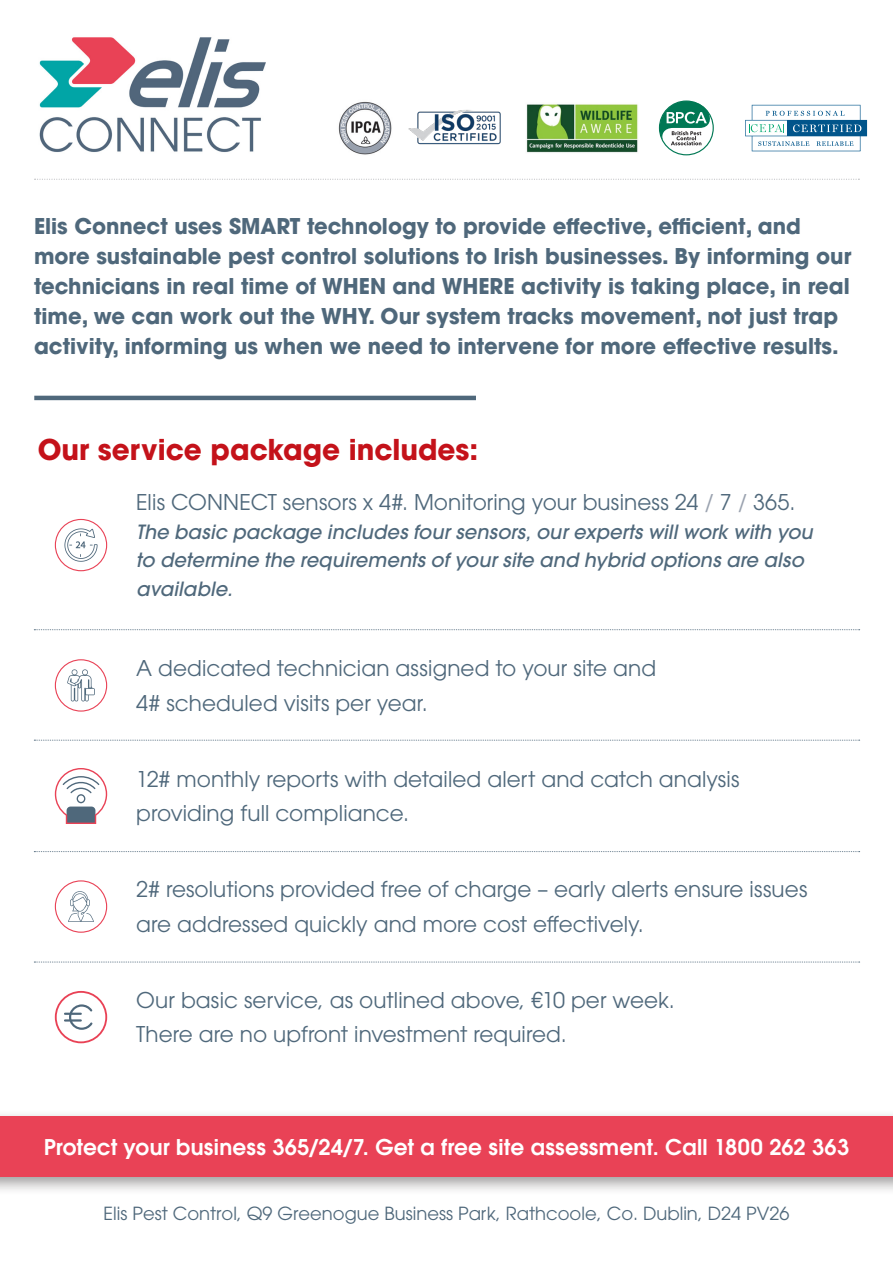
<style>
.page{position:relative;width:893px;height:1263px;background:#fff}
.page>*{position:absolute;margin:0;border:0;box-sizing:border-box;transform-origin:0 0}
.t1{font:700 28.5px "ITC Avant Garde Pro";color:#c4121a}
.t2{font:21.6px/34.7px "ITC Avant Garde Pro";letter-spacing:.005em;color:#4f687b}
.t3{font:700 21.6px/30px "ITC Avant Garde Pro";color:#4f687b}
.t4{font:600 21.6px "ITC Avant Garde Pro";letter-spacing:.01em;color:#fff}
.t5{font:italic 500 19.5px/28.5px "ITC Avant Garde Pro";letter-spacing:.005em;color:#4f687b}
.t6{font:18px "ITC Avant Garde Pro";color:#4f687b}
.s1{color:#9aa2af}
</style>
<div class="page">
<div style="left:55px;top:519px;width:52px;height:52px;border:1px solid #e94256;border-radius:50%"></div>
<svg style="left:64px;top:528px;width:34px;height:34px"></svg>
<div style="left:55px;top:659px;width:52px;height:53px;border:1px solid #e94256;border-radius:50%"></div>
<svg style="left:67px;top:669px;width:28px;height:32px"></svg>
<svg style="left:54px;top:768px;width:54px;height:56px"></svg>
<div style="left:55px;top:880px;width:52px;height:53px;border:1px solid #e94256;border-radius:50%"></div>
<svg style="left:68px;top:891px;width:26px;height:31px"></svg>
<svg style="left:55px;top:991px;width:52px;height:52px"></svg>
<img style="left:338px;top:101px;width:54px;height:54px">
<svg style="left:656px;top:98px;width:60px;height:60px"></svg>
<svg style="left:659px;top:101px;width:54px;height:54px"></svg>
<div style="left:659px;top:100px;width:55px;height:55px;border:1px solid #007854;border-radius:50%"></div>
<svg style="left:660px;top:101px;width:52px;height:44px"></svg>
<img style="left:526px;top:104px;width:112px;height:49px">
<svg style="left:745px;top:105px;width:122px;height:46px"></svg>
<img style="left:408px;top:110px;width:93px;height:35px">
<hr style="left:34px;top:396px;width:442px;height:4px;background:#4f687b">
<svg style="left:34px;top:629px;width:826px;height:1px"></svg>
<svg style="left:34px;top:740px;width:826px;height:1px"></svg>
<svg style="left:34px;top:962px;width:826px;height:1px"></svg>
<svg style="left:34px;top:851px;width:826px;height:1px"></svg>
<svg style="left:35px;top:179px;width:824px;height:1px"></svg>
<img style="left:39px;top:37px;width:227px;height:115px">
<div style="left:0;top:1109px;width:893px;height:87px;background:#231f20;opacity:.45"></div>
<div style="left:0;top:1116px;width:893px;height:60px;background:#e94256"></div>
<p class="t3" style="left:34px;top:211px;width:819px">Elis Connect uses SMART technology to provide effective, efficient, and more sustainable pest control solutions to Irish businesses. By informing our technicians in real time of WHEN and WHERE activity is taking place, in real time, we can work out the WHY. Our system tracks movement, not just trap activity, informing us when we need to intervene for more effective results.</p>
<h1 class="t1" style="left:38px;top:430px;width:442px">Our service package includes:</h1>
<p class="t2" style="left:136px;top:485px;width:660px">Elis CONNECT sensors x 4#. Monitoring your business 24 <span class="s1">/</span> 7 <span class="s1">/</span> 365.</p>
<p class="t5" style="left:136px;top:517px;width:678px">The basic package includes four sensors, our experts will work with you to determine the requirements of your site and hybrid options are also available.</p>
<p class="t2" style="left:136px;top:651px;width:521px">A dedicated technician assigned to your site and<br>4# scheduled visits per year.</p>
<p class="t2" style="left:136px;top:761px;width:605px">12# monthly reports with detailed alert and catch analysis providing full compliance.</p>
<p class="t2" style="left:136px;top:872px;width:673px">2# resolutions provided free of charge – early alerts ensure issues are addressed quickly and more cost effectively.</p>
<p class="t2" style="left:136px;top:982px;width:540px">Our basic service, as outlined above, €10 per week.<br>There are no upfront investment required.</p>
<p class="t4" style="left:44px;top:1132px;width:807px">Protect your business 365/24/7. Get a free site assessment. Call 1800 262 363</p>
<p class="t6" style="left:104px;top:1202px;width:687px">Elis Pest Control, Q9 Greenogue Business Park, Rathcoole, Co. Dublin, D24 PV26</p>
</div>
